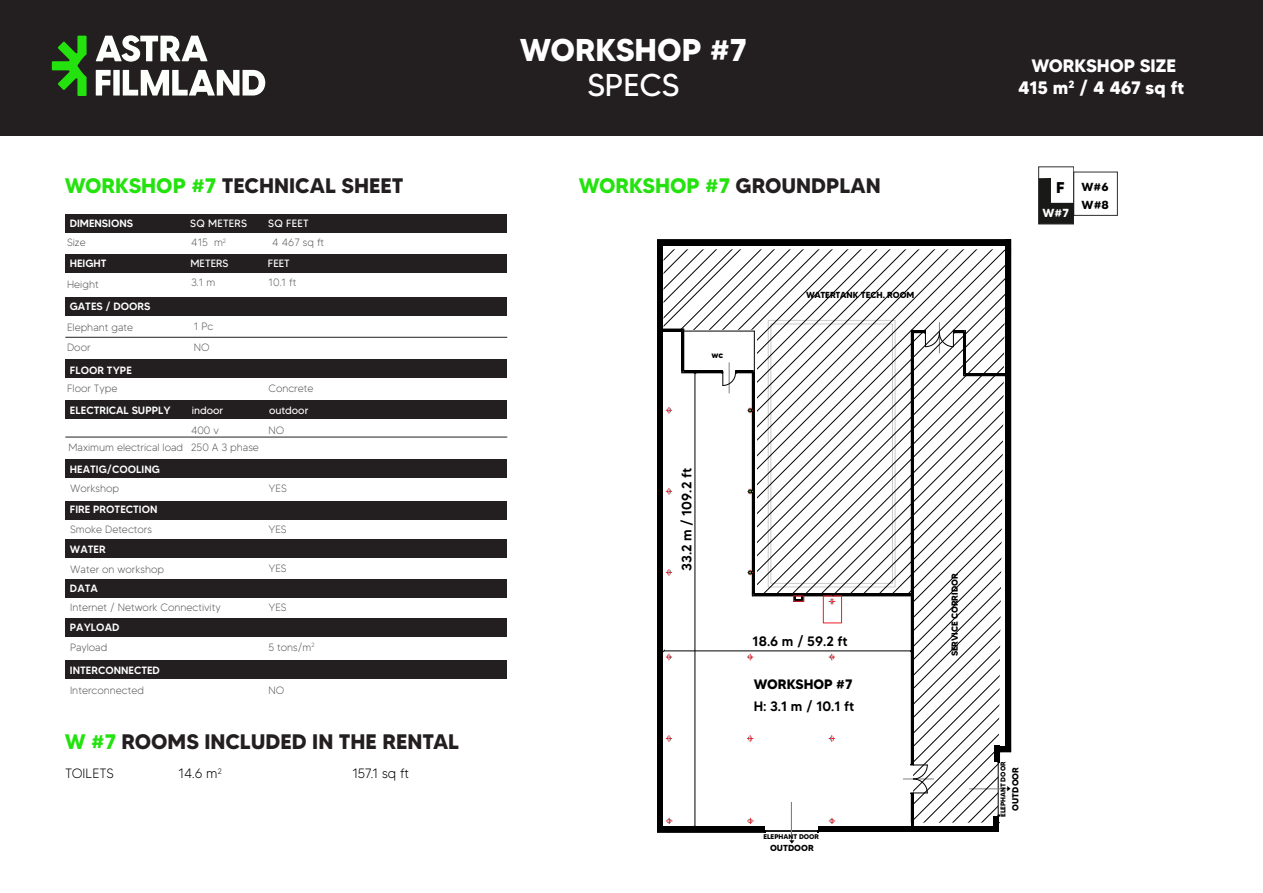
<style>
.page{position:relative;width:1263px;height:893px;background:#fff}
.page>*{position:absolute;margin:0;border:0;box-sizing:border-box;transform-origin:0 0}
.t1{font:700 31.5px "MADETOMMY";color:#fff}
.t2{font:31.5px "MADETOMMY";color:#fff}
.t3{font:700 21px "MADETOMMY";color:#231f20}
.t4{font:700 21px "MADETOMMY";color:#23e20e}
.t5{font:700 18px/21.6px "MADETOMMY";color:#fff;text-align:center}
.t6{font:500 13.65px "MADETOMMY";color:#000}
.t7{font:700 13.65px "MADETOMMY";color:#000}
.t8{font:300 13.5px "MADETOMMY";color:#000}
.t9{font:700 11.7px "MADETOMMY";color:#000}
.t10{font:700 11.7px "MADETOMMY";color:#fff}
.t11{font:300 10.5px/17px "MADETOMMY";letter-spacing:-.005em;color:#595959}
.t12{font:500 10.5px "MADETOMMY";color:#fff}
.t13{font:300 10.5px "MADETOMMY";color:#595a5a}
.t14{font:10.5px "MADETOMMY";color:#fff}
.t15{font:10.5px "MADETOMMY";letter-spacing:.02em;color:#fff}
.t16{font:700 8.7px "MADETOMMY";color:#000}
.t17{font:700 6.9px "MADETOMMY";color:#000}
.t18{font:300 6.15px "MADETOMMY";color:#595959}
.s1{color:#23e20e}
.s2{color:#595959}
.s3{color:#595a5a}
.s4{color:#231f20}
.s5{font-size:15.6px}
</style>
<div class="page">
<div style="left:0;top:0;width:1263px;height:136px;background:#231f20"></div>
<svg style="left:96px;top:35px;width:112px;height:27px"></svg>
<svg style="left:96px;top:70px;width:15px;height:26px"></svg>
<div style="left:113px;top:70px;width:7px;height:26px;background:#fdfffd"></div>
<svg style="left:123px;top:70px;width:142px;height:26px"></svg>
<svg style="left:52px;top:36px;width:35px;height:60px"></svg>
<div style="left:65px;top:214px;width:442px;height:19px;background:#231f20"></div>
<div style="left:65px;top:359px;width:442px;height:19px;background:#231f20"></div>
<div style="left:65px;top:400px;width:442px;height:19px;background:#231f20"></div>
<div style="left:65px;top:459px;width:442px;height:19px;background:#231f20"></div>
<div style="left:65px;top:501px;width:442px;height:19px;background:#231f20"></div>
<div style="left:65px;top:540px;width:442px;height:18px;background:#231f20"></div>
<div style="left:65px;top:579px;width:442px;height:19px;background:#231f20"></div>
<div style="left:65px;top:297px;width:442px;height:19px;background:#231f20"></div>
<div style="left:65px;top:254px;width:442px;height:19px;background:#231f20"></div>
<div style="left:65px;top:618px;width:442px;height:18px;background:#231f20"></div>
<div style="left:65px;top:660px;width:442px;height:19px;background:#231f20"></div>
<hr style="left:65px;top:337px;width:442px;height:1px;background:#231f20">
<hr style="left:65px;top:437px;width:442px;height:1px;background:#231f20">
<div style="left:1038px;top:167px;width:36px;height:57px;border:1px solid #191a17"></div>
<svg style="left:1038px;top:178px;width:36px;height:46px"></svg>
<div style="left:658px;top:240px;width:350px;height:5px;background:#000"></div>
<div style="left:658px;top:241px;width:5px;height:591px;background:#000"></div>
<div style="left:818px;top:827px;width:181px;height:5px;background:#000"></div>
<div style="left:658px;top:827px;width:106px;height:5px;background:#000"></div>
<div style="left:993px;top:816px;width:6px;height:11px;background:#000"></div>
<hr style="left:911px;top:793px;width:2px;height:34px;background:#000">
<div style="left:1005px;top:240px;width:5px;height:512px;background:#000"></div>
<hr style="left:657px;top:239px;width:354px;height:1px;background:#000">
<hr style="left:657px;top:249px;width:1px;height:583px;background:#000">
<hr style="left:667px;top:832px;width:97px;height:1px;background:#000">
<hr style="left:1010px;top:249px;width:1px;height:503px;background:#000">
<hr style="left:765px;top:831px;width:53px;height:1px;background:#000">
<hr style="left:791px;top:802px;width:1px;height:38px;background:#808080">
<svg style="left:789px;top:840px;width:5px;height:4px"></svg>
<svg style="left:829px;top:818px;width:6px;height:6px"></svg>
<svg style="left:747px;top:735px;width:6px;height:6px"></svg>
<svg style="left:747px;top:818px;width:6px;height:6px"></svg>
<svg style="left:666px;top:735px;width:6px;height:6px"></svg>
<svg style="left:666px;top:818px;width:6px;height:6px"></svg>
<hr style="left:695px;top:373px;width:1px;height:453px;background:#000">
<hr style="left:664px;top:651px;width:247px;height:1px;background:#000">
<svg style="left:663px;top:649px;width:9px;height:11px"></svg>
<svg style="left:910px;top:786px;width:95px;height:8px"></svg>
<svg style="left:694px;top:591px;width:305px;height:7px"></svg>
<svg style="left:694px;top:249px;width:311px;height:342px"></svg>
<svg style="left:694px;top:249px;width:304px;height:334px"></svg>
<svg style="left:665px;top:249px;width:326px;height:328px"></svg>
<svg style="left:665px;top:249px;width:318px;height:320px"></svg>
<svg style="left:665px;top:249px;width:312px;height:313px"></svg>
<svg style="left:665px;top:249px;width:304px;height:306px"></svg>
<svg style="left:665px;top:249px;width:297px;height:299px"></svg>
<svg style="left:665px;top:249px;width:289px;height:291px"></svg>
<svg style="left:665px;top:249px;width:283px;height:285px"></svg>
<svg style="left:665px;top:249px;width:275px;height:277px"></svg>
<svg style="left:665px;top:249px;width:268px;height:270px"></svg>
<svg style="left:665px;top:249px;width:260px;height:262px"></svg>
<svg style="left:665px;top:249px;width:254px;height:256px"></svg>
<svg style="left:665px;top:249px;width:246px;height:248px"></svg>
<svg style="left:665px;top:249px;width:239px;height:241px"></svg>
<svg style="left:665px;top:249px;width:231px;height:233px"></svg>
<svg style="left:665px;top:249px;width:225px;height:227px"></svg>
<svg style="left:665px;top:249px;width:212px;height:219px"></svg>
<svg style="left:657px;top:240px;width:218px;height:221px"></svg>
<h2 class="t3" style="left:65px;top:173px;width:340px"><span class="s1">WORKSHOP #7</span> TECHNICAL SHEET</h2>
<p class="t12" style="left:70px;top:217px;width:65px">DIMENSIONS</p>
<p class="t15" style="left:190px;top:217px;width:58px">SQ METERS</p>
<p class="t14" style="left:268px;top:217px;width:42px">SQ FEET</p>
<p class="t18" style="left:223px;top:237px;width:5px">2</p>
<p class="t11" style="left:67px;top:234px;width:20px">Size</p>
<p class="t13" style="left:191px;top:236px;width:33px">415 <span class="s2">m</span></p>
<p class="t13" style="left:272px;top:236px;width:54px">4 467 sq <span class="s2">ft</span></p>
<p class="t12" style="left:70px;top:257px;width:38px">HEIGHT</p>
<p class="t14" style="left:191px;top:257px;width:39px">METERS</p>
<p class="t14" style="left:268px;top:257px;width:24px">FEET</p>
<p class="t11" style="left:67px;top:276px;width:33px">Height</p>
<p class="t13" style="left:191px;top:276px;width:26px">3.1 m</p>
<p class="t13" style="left:269px;top:276px;width:29px">10.1 ft</p>
<p class="t12" style="left:70px;top:300px;width:82px">GATES / DOORS</p>
<p class="t13" style="left:67px;top:321px;width:68px">Elephant gate</p>
<p class="t13" style="left:194px;top:319px;width:21px">1 Pc</p>
<p class="t13" style="left:67px;top:340px;width:25px">Door</p>
<p class="t13" style="left:194px;top:340px;width:17px">NO</p>
<p class="t12" style="left:70px;top:363px;width:63px">FLOOR TYPE</p>
<p class="t11" style="left:67px;top:380px;width:52px">Floor Type</p>
<p class="t12" style="left:70px;top:404px;width:102px">ELECTRICAL SUPPLY</p>
<p class="t11" style="left:269px;top:380px;width:46px">Concrete</p>
<p class="t14" style="left:192px;top:404px;width:33px">indoor</p>
<p class="t14" style="left:269px;top:404px;width:41px">outdoor</p>
<p class="t11" style="left:69px;top:422px;width:192px;text-indent:122px">400 v<br>Maximum electrical load 250 A 3 <span class="s3">phase</span></p>
<p class="t13" style="left:269px;top:424px;width:17px">NO</p>
<p class="t12" style="left:70px;top:463px;width:91px">HEATIG/COOLING</p>
<p class="t12" style="left:70px;top:503px;width:89px">FIRE PROTECTION</p>
<p class="t12" style="left:70px;top:543px;width:37px">WATER</p>
<p class="t12" style="left:70px;top:582px;width:29px">DATA</p>
<p class="t13" style="left:70px;top:482px;width:51px">Workshop</p>
<p class="t11" style="left:70px;top:521px;width:83px">Smoke Detectors</p>
<p class="t13" style="left:70px;top:563px;width:96px">Water on workshop</p>
<p class="t11" style="left:70px;top:599px;width:152px">Internet / Network Connectivity</p>
<p class="t12" style="left:70px;top:621px;width:51px">PAYLOAD</p>
<p class="t11" style="left:70px;top:639px;width:39px">Payload</p>
<p class="t12" style="left:70px;top:664px;width:92px">INTERCONNECTED</p>
<p class="t13" style="left:70px;top:683px;width:75px">Interconnected</p>
<p class="t13" style="left:269px;top:482px;width:20px">YES</p>
<p class="t11" style="left:269px;top:520px;width:20px">YES</p>
<p class="t11" style="left:269px;top:560px;width:20px">YES</p>
<p class="t11" style="left:269px;top:598px;width:20px">YES</p>
<p class="t11" style="left:269px;top:639px;width:48px">5 tons/m<sup>2</sup></p>
<p class="t13" style="left:269px;top:683px;width:17px">NO</p>
<h2 class="t3" style="left:65px;top:728px;width:396px"><span class="s1">W #7</span> ROOMS INCLUDED IN THE RENTAL</h2>
<p class="t8" style="left:65px;top:765px;width:50px">TOILETS</p>
<p class="t8" style="left:178px;top:765px;width:45px">14.6 m<sup>2</sup></p>
<p class="t8" style="left:352px;top:765px;width:58px">157.1 sq ft</p>
<h1 class="t1" style="left:520px;top:31px;width:229px">WORKSHOP #7</h1>
<h1 class="t2" style="left:587px;top:65px;width:94px">SPECS</h1>
<h2 class="t4" style="left:579px;top:173px;width:304px">WORKSHOP #7 <span class="s4">GROUNDPLAN</span></h2>
<p class="t16" style="left:711px;top:350px;width:13px">wc</p>
<p class="t16" style="left:806px;top:289px;width:110px">WATERTANK TECH. ROOM</p>
<h3 class="t5" style="left:1018px;top:55px;width:168px">WORKSHOP SIZE<br>415 m<sup>2</sup> / 4 467 sq ft</h3>
<p class="t9" style="left:1056px;top:180px;width:54px"><span class="s5">F</span> W#6</p>
<p class="t10" style="left:1042px;top:205px;width:28px">W#7</p>
<p class="t9" style="left:1082px;top:198px;width:29px">W#8</p>
<h3 class="t6" style="left:678px;top:571px;width:104px;rotate:-90deg">33.2 m / 109.2 ft</h3>
<h3 class="t6" style="left:753px;top:632px;width:97px">18.6 m / 59.2 ft</h3>
<h3 class="t7" style="left:754px;top:676px;width:100px">WORKSHOP #7</h3>
<h3 class="t6" style="left:754px;top:698px;width:102px">H: 3.1 m / 10.1 ft</h3>
<p class="t17" style="left:763px;top:832px;width:57px">ELEPHANT DOOR</p>
<p class="t16" style="left:770px;top:843px;width:45px">OUTDOOR</p>
<p class="t16" style="left:949px;top:656px;width:84px;rotate:-90deg">SERVICE CORRIDOR</p>
<p class="t17" style="left:999px;top:817px;width:57px;rotate:-90deg">ELEPHANT DOOR</p>
<p class="t16" style="left:1010px;top:811px;width:45px;rotate:-90deg">OUTDOOR</p>
</div>
